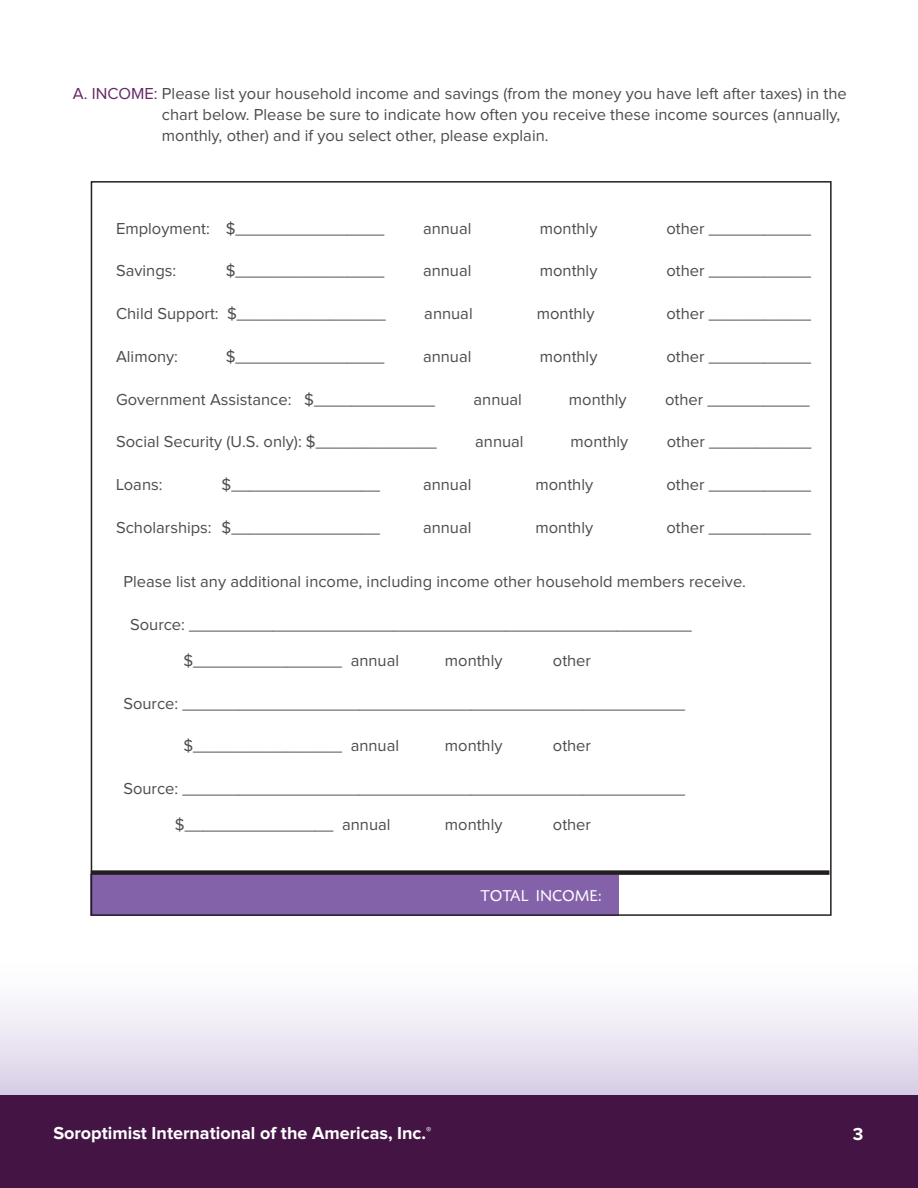
<style>
.page{position:relative;width:918px;height:1188px;background:#fff}
.page>*{position:absolute;margin:0;border:0;box-sizing:border-box;transform-origin:0 0}
.t1{font:700 18px "Proxima Nova";color:#fff}
.FormQuestion{font:16.5px/21px "Proxima Nova";color:#4b4c4d}
.FormQuestion-2{font:16.5px "Today SBOP";color:#fff}
.s1{color:#652766}
</style>
<div class="page">
<svg style="left:0;top:1003px;width:918px;height:92px"></svg>
<div style="left:91px;top:875px;width:528px;height:41px;background:#8462aa"></div>
<div style="left:91px;top:870px;width:738px;height:5px;background:#231f20"></div>
<div style="left:0;top:1095px;width:918px;height:93px;background:#441544"></div>
<p class="FormQuestion" style="left:162px;top:84px;width:686px;text-indent:-89px"><span class="s1">A. INCOME:</span> Please list your household income and savings (from the money you have left after taxes) in the chart below. Please be sure to indicate how often you receive these income sources (annually, monthly, other) and if you select other, please explain.</p>
<p class="FormQuestion" style="left:116px;top:218px;width:270px">Employment: $________________</p>
<p class="FormQuestion" style="left:423px;top:218px;width:50px">annual</p>
<p class="FormQuestion" style="left:540px;top:218px;width:59px">monthly</p>
<p class="FormQuestion" style="left:666px;top:218px;width:146px">other ___________</p>
<p class="FormQuestion" style="left:116px;top:261px;width:62px">Savings:</p>
<p class="FormQuestion" style="left:226px;top:261px;width:160px">$________________</p>
<p class="FormQuestion" style="left:423px;top:261px;width:50px">annual</p>
<p class="FormQuestion" style="left:540px;top:261px;width:59px">monthly</p>
<p class="FormQuestion" style="left:666px;top:261px;width:146px">other ___________</p>
<p class="FormQuestion" style="left:116px;top:304px;width:271px">Child Support: $________________</p>
<p class="FormQuestion" style="left:424px;top:304px;width:50px">annual</p>
<p class="FormQuestion" style="left:537px;top:304px;width:59px">monthly</p>
<p class="FormQuestion" style="left:666px;top:304px;width:146px">other ___________</p>
<p class="FormQuestion" style="left:116px;top:346px;width:63px">Alimony:</p>
<p class="FormQuestion" style="left:226px;top:346px;width:160px">$________________</p>
<p class="FormQuestion" style="left:423px;top:346px;width:50px">annual</p>
<p class="FormQuestion" style="left:540px;top:346px;width:59px">monthly</p>
<p class="FormQuestion" style="left:666px;top:346px;width:146px">other ___________</p>
<p class="FormQuestion" style="left:116px;top:389px;width:321px">Government Assistance: $_____________</p>
<p class="FormQuestion" style="left:474px;top:389px;width:50px">annual</p>
<p class="FormQuestion" style="left:569px;top:389px;width:59px">monthly</p>
<p class="FormQuestion" style="left:665px;top:389px;width:146px">other ___________</p>
<p class="FormQuestion" style="left:116px;top:432px;width:322px">Social Security (U.S. only): $_____________</p>
<p class="FormQuestion" style="left:475px;top:432px;width:50px">annual</p>
<p class="FormQuestion" style="left:571px;top:432px;width:59px">monthly</p>
<p class="FormQuestion" style="left:667px;top:432px;width:146px">other ___________</p>
<p class="FormQuestion" style="left:116px;top:475px;width:48px">Loans:</p>
<p class="FormQuestion" style="left:222px;top:475px;width:160px">$________________</p>
<p class="FormQuestion" style="left:423px;top:475px;width:50px">annual</p>
<p class="FormQuestion" style="left:536px;top:475px;width:59px">monthly</p>
<p class="FormQuestion" style="left:666px;top:475px;width:146px">other ___________</p>
<p class="FormQuestion" style="left:116px;top:517px;width:266px">Scholarships: $________________</p>
<p class="FormQuestion" style="left:423px;top:517px;width:50px">annual</p>
<p class="FormQuestion" style="left:536px;top:517px;width:59px">monthly</p>
<p class="FormQuestion" style="left:666px;top:517px;width:146px">other ___________</p>
<p class="FormQuestion" style="left:123px;top:572px;width:624px">Please list any additional income, including income other household members receive.</p>
<p class="FormQuestion" style="left:130px;top:615px;width:563px">Source: ______________________________________________________</p>
<p class="FormQuestion" style="left:183px;top:651px;width:217px">$________________ annual</p>
<p class="FormQuestion" style="left:445px;top:651px;width:59px">monthly</p>
<p class="FormQuestion" style="left:553px;top:651px;width:40px">other</p>
<p class="FormQuestion" style="left:123px;top:693px;width:563px">Source: ______________________________________________________</p>
<p class="FormQuestion" style="left:183px;top:736px;width:217px">$________________ annual</p>
<p class="FormQuestion" style="left:445px;top:736px;width:59px">monthly</p>
<p class="FormQuestion" style="left:553px;top:736px;width:40px">other</p>
<p class="FormQuestion" style="left:123px;top:779px;width:563px">Source: ______________________________________________________</p>
<p class="FormQuestion" style="left:175px;top:815px;width:217px">$________________ annual</p>
<p class="FormQuestion" style="left:445px;top:815px;width:59px">monthly</p>
<p class="FormQuestion" style="left:553px;top:815px;width:40px">other</p>
<p class="FormQuestion-2" style="left:480px;top:887px;width:123px">TOTAL INCOME:</p>
<p class="t1" style="left:53px;top:1124px;width:380px">Soroptimist International of the Americas, Inc.<sup>®</sup></p>
<p class="t1" style="left:853px;top:1125px;width:12px">3</p>
</div>
